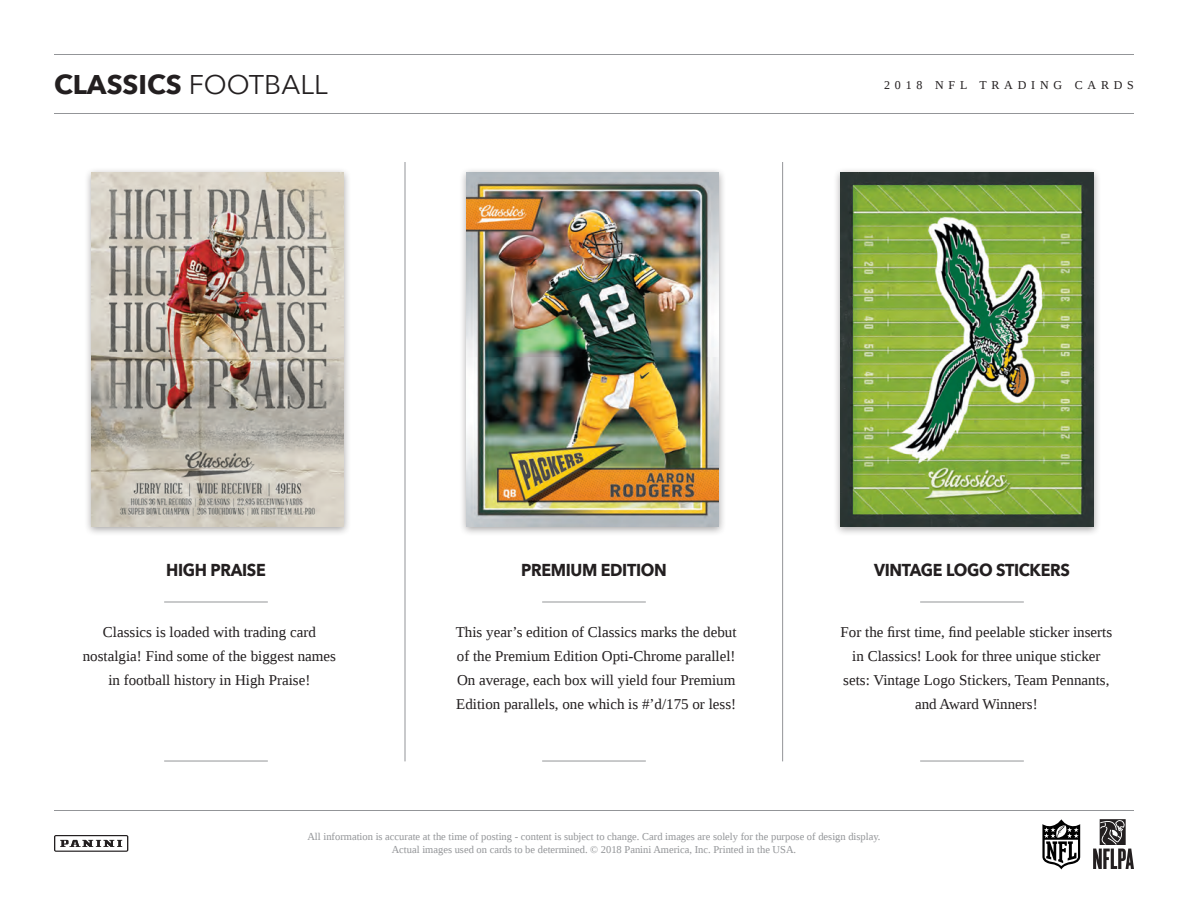
<style>
.page{position:relative;width:1188px;height:918px;background:#fff}
.page>*{position:absolute;margin:0;border:0;box-sizing:border-box;transform-origin:0 0}
.t1{font:700 27px "Avenir Next";color:#231f20}
.t2{font:700 17.25px "Avenir Next";letter-spacing:-.02em;color:#231f20;scale:.93 1}
.t3{font:15px/24px "Liberation Serif";color:#231f20;text-align:center}
.t4{font:12px "Liberation Serif";letter-spacing:.4em;color:#231f20}
.t5{font:10.5px/12.6px "Liberation Serif";color:#939598;text-align:center}
.s1{font-weight:400}
</style>
<div class="page">
<hr style="left:405px;top:162px;width:1px;height:599px;background:#939598">
<hr style="left:782px;top:162px;width:1px;height:599px;background:#939598">
<hr style="left:164px;top:602px;width:104px;height:1px;background:#939598">
<hr style="left:164px;top:761px;width:104px;height:1px;background:#939598">
<hr style="left:542px;top:602px;width:104px;height:1px;background:#939598">
<hr style="left:542px;top:761px;width:104px;height:1px;background:#939598">
<hr style="left:920px;top:602px;width:104px;height:1px;background:#939598">
<hr style="left:920px;top:761px;width:104px;height:1px;background:#939598">
<hr style="left:54px;top:113px;width:1080px;height:1px;background:#939598">
<hr style="left:54px;top:54px;width:1080px;height:1px;background:#939598">
<hr style="left:54px;top:810px;width:1080px;height:1px;background:#939598">
<svg style="left:54px;top:835px;width:74px;height:17px"></svg>
<svg style="left:1093px;top:819px;width:41px;height:50px"></svg>
<svg style="left:1042px;top:819px;width:39px;height:51px"></svg>
<div style="left:84px;top:168px;width:267px;height:368px;background:#231f20;opacity:.4"></div>
<img style="left:91px;top:173px;width:253px;height:353px">
<div style="left:459px;top:168px;width:267px;height:368px;background:#231f20;opacity:.4"></div>
<img style="left:466px;top:173px;width:253px;height:353px">
<div style="left:834px;top:168px;width:267px;height:368px;background:#231f20;opacity:.4"></div>
<img style="left:841px;top:173px;width:252px;height:353px">
<h1 class="t1" style="left:54px;top:68px;width:275px">CLASSICS <span class="s1">FOOTBALL</span></h1>
<p class="t4" style="left:884px;top:77px;width:251px">2018 NFL TRADING CARDS</p>
<p class="t2" style="left:166px;top:560px;width:109px">HIGH PRAISE</p>
<p class="t2" style="left:874px;top:560px;width:212px">VINTAGE LOGO STICKERS</p>
<p class="t2" style="left:521px;top:560px;width:158px">PREMIUM EDITION</p>
<p class="t3" style="left:83px;top:620px;width:255px">Classics is loaded with trading card nostalgia! Find some of the biggest names in football history in High Praise!</p>
<p class="t3" style="left:841px;top:620px;width:273px">For the first time, find peelable sticker inserts in Classics! Look for three unique sticker sets: Vintage Logo Stickers, Team Pennants, and Award Winners!</p>
<p class="t3" style="left:456px;top:620px;width:282px;text-align:justify">This year’s edition of Classics marks the debut of the Premium Edition Opti-Chrome parallel!<br>On average, each box will yield four Premium Edition parallels, one which is #’d/175 or less!</p>
<p class="t5" style="left:307px;top:831px;width:575px">All information is accurate at the time of posting - content is subject to change. Card images are solely for the purpose of design display.<br>Actual images used on cards to be determined. © 2018 Panini America, Inc. Printed in the USA.</p>
</div>
